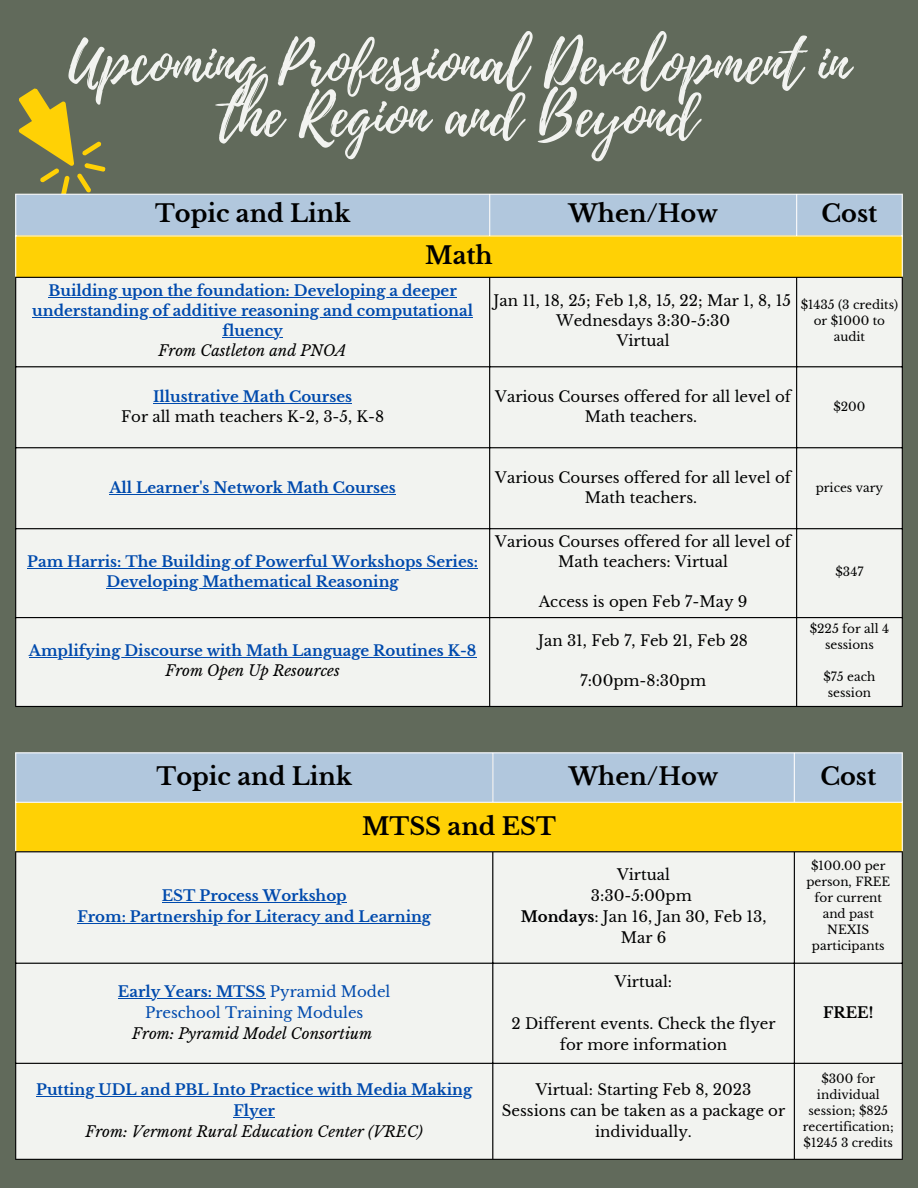
<style>
.page{position:relative;width:918px;height:1188px;background:#616a5b}
.page>*{position:absolute;margin:0;border:0;box-sizing:border-box;transform-origin:0 0}
.t1{font:58.8px/52.7px "Playlist Script";color:#f2f3f0;text-align:center}
.t2{font:700 24px "Libre Baskerville";color:#000}
.t3{font:15px/21px "Libre Baskerville";color:#000;text-align:center}
.t4{font:700 15px/20px "Libre Baskerville";color:#004aad;text-align:center}
.t5{font:italic 15px "Libre Baskerville";color:#000}
.t6{font:15px/21px "Libre Baskerville";color:#004aad;text-align:center}
.t7{font:700 15px "Libre Baskerville";color:#000}
.t8{font:12px/16px "Libre Baskerville";color:#000;text-align:center}
.s1{font-weight:700}
</style>
<div class="page">
<svg style="left:15px;top:88px;width:888px;height:147px"></svg>
<div style="left:15px;top:236px;width:888px;height:42px;background:#ffd105"></div>
<div style="left:16px;top:278px;width:886px;height:428px;background:#f2f3f0"></div>
<hr style="left:49px;top:297px;width:408px;height:1px;background:#004aad">
<hr style="left:32px;top:317px;width:441px;height:1px;background:#004aad">
<hr style="left:222px;top:337px;width:61px;height:1px;background:#004aad">
<hr style="left:153px;top:403px;width:199px;height:1px;background:#004aad">
<hr style="left:109px;top:494px;width:287px;height:1px;background:#004aad">
<hr style="left:27px;top:568px;width:451px;height:1px;background:#004aad">
<hr style="left:107px;top:588px;width:292px;height:1px;background:#004aad">
<hr style="left:29px;top:657px;width:447px;height:1px;background:#004aad">
<hr style="left:15px;top:195px;width:1px;height:82px;background:#fff">
<hr style="left:489px;top:195px;width:1px;height:40px;background:#fff">
<hr style="left:796px;top:195px;width:1px;height:40px;background:#fff">
<hr style="left:902px;top:195px;width:1px;height:82px;background:#fff">
<hr style="left:15px;top:194px;width:888px;height:1px;background:#fff">
<hr style="left:15px;top:235px;width:888px;height:1px;background:#fff">
<hr style="left:15px;top:278px;width:1px;height:428px;background:#000">
<hr style="left:489px;top:278px;width:1px;height:428px;background:#000">
<hr style="left:796px;top:278px;width:1px;height:428px;background:#000">
<hr style="left:902px;top:278px;width:1px;height:428px;background:#000">
<hr style="left:15px;top:277px;width:888px;height:1px;background:#000">
<hr style="left:15px;top:366px;width:888px;height:1px;background:#000">
<hr style="left:15px;top:447px;width:888px;height:1px;background:#000">
<hr style="left:15px;top:528px;width:888px;height:1px;background:#000">
<hr style="left:15px;top:617px;width:888px;height:1px;background:#000">
<hr style="left:15px;top:706px;width:888px;height:1px;background:#000">
<div style="left:16px;top:753px;width:886px;height:49px;background:#b1c7dd"></div>
<div style="left:15px;top:802px;width:888px;height:50px;background:#ffd105"></div>
<div style="left:16px;top:852px;width:886px;height:307px;background:#f2f3f0"></div>
<hr style="left:162px;top:902px;width:185px;height:1px;background:#004aad">
<hr style="left:77px;top:923px;width:354px;height:1px;background:#004aad">
<hr style="left:118px;top:998px;width:147px;height:1px;background:#004aad">
<hr style="left:36px;top:1096px;width:436px;height:1px;background:#004aad">
<hr style="left:233px;top:1117px;width:42px;height:1px;background:#004aad">
<hr style="left:15px;top:753px;width:1px;height:98px;background:#fff">
<hr style="left:492px;top:753px;width:1px;height:49px;background:#fff">
<hr style="left:794px;top:753px;width:1px;height:49px;background:#fff">
<hr style="left:902px;top:753px;width:1px;height:98px;background:#fff">
<hr style="left:15px;top:752px;width:888px;height:1px;background:#fff">
<hr style="left:15px;top:802px;width:888px;height:1px;background:#fff">
<hr style="left:15px;top:852px;width:1px;height:307px;background:#000">
<hr style="left:492px;top:852px;width:1px;height:307px;background:#000">
<hr style="left:794px;top:852px;width:1px;height:307px;background:#000">
<hr style="left:902px;top:852px;width:1px;height:307px;background:#000">
<hr style="left:15px;top:851px;width:888px;height:1px;background:#000">
<hr style="left:15px;top:963px;width:888px;height:1px;background:#000">
<hr style="left:15px;top:1063px;width:888px;height:1px;background:#000">
<hr style="left:15px;top:1159px;width:888px;height:1px;background:#000">
<h1 class="t1" style="left:69px;top:39px;width:782px">Upcoming Professional Development in the Region and Beyond</h1>
<h2 class="t2" style="left:155px;top:199px;width:197px">Topic and Link</h2>
<h2 class="t2" style="left:569px;top:199px;width:151px">When/How</h2>
<h2 class="t2" style="left:822px;top:199px;width:57px">Cost</h2>
<h2 class="t2" style="left:425px;top:241px;width:69px">Math</h2>
<p class="t4" style="left:32px;top:281px;width:442px">Building upon the foundation: Developing a deeper understanding of additive reasoning and computational fluency</p>
<p class="t5" style="left:159px;top:342px;width:190px">From Castleton and PNOA</p>
<p class="t3" style="left:494px;top:291px;width:299px;line-height:20px">Jan 11, 18, 25; Feb 1,8, 15, 22; Mar 1, 8, 15<br>Wednesdays 3:30-5:30<br>Virtual</p>
<p class="t8" style="left:801px;top:297px;width:99px">$1435 (3 credits) or $1000 to audit</p>
<p class="t4" style="left:153px;top:387px;width:200px">Illustrative Math Courses</p>
<p class="t3" style="left:121px;top:406px;width:265px">For all math teachers K-2, 3-5, K-8</p>
<p class="t3" style="left:495px;top:387px;width:297px;line-height:20px">Various Courses offered for all level of<br>Math teachers.</p>
<p class="t8" style="left:833px;top:399px;width:33px">$200</p>
<p class="t4" style="left:109px;top:477px;width:288px">All Learner's Network Math Courses</p>
<p class="t3" style="left:495px;top:467px;width:297px;line-height:20px">Various Courses offered for all level of<br>Math teachers.</p>
<p class="t8" style="left:816px;top:479px;width:69px">prices vary</p>
<p class="t4" style="left:27px;top:551px;width:452px">Pam Harris: The Building of Powerful Workshops Series:<br>Developing Mathematical Reasoning</p>
<p class="t4" style="left:29px;top:640px;width:449px">Amplifying Discourse with Math Language Routines K-8</p>
<p class="t5" style="left:166px;top:661px;width:176px">From Open Up Resources</p>
<p class="t3" style="left:495px;top:531px;width:297px;line-height:20px">Various Courses offered for all level of<br>Math teachers: Virtual</p>
<p class="t3" style="left:539px;top:591px;width:210px">Access is open Feb 7-May 9</p>
<p class="t3" style="left:538px;top:630px;width:211px">Jan 31, Feb 7, Feb 21, Feb 28</p>
<p class="t3" style="left:580px;top:670px;width:127px">7:00pm-8:30pm</p>
<p class="t8" style="left:836px;top:563px;width:29px">$347</p>
<p class="t8" style="left:810px;top:620px;width:81px">$225 for all 4 sessions</p>
<p class="t8" style="left:823px;top:668px;width:53px">$75 each session</p>
<h2 class="t2" style="left:157px;top:762px;width:197px">Topic and Link</h2>
<h2 class="t2" style="left:569px;top:762px;width:151px">When/How</h2>
<h2 class="t2" style="left:820px;top:762px;width:57px">Cost</h2>
<h2 class="t2" style="left:362px;top:811px;width:195px">MTSS and EST</h2>
<p class="t4" style="left:77px;top:885px;width:355px;line-height:21px">EST Process Workshop<br>From: Partnership for Literacy and Learning</p>
<p class="t6" style="left:118px;top:981px;width:274px"><span class="s1">Early Years: MTSS</span> Pyramid Model<br>Preschool Training Modules</p>
<p class="t5" style="left:132px;top:1024px;width:241px">From: Pyramid Model Consortium</p>
<p class="t4" style="left:36px;top:1079px;width:437px;line-height:21px">Putting UDL and PBL Into Practice with Media Making<br>Flyer</p>
<p class="t5" style="left:85px;top:1122px;width:339px">From: Vermont Rural Education Center (VREC)</p>
<p class="t3" style="left:521px;top:864px;width:247px">Virtual<br>3:30-5:00pm<br><span class="s1">Mondays</span>: Jan 16, Jan 30, Feb 13,<br>Mar 6</p>
<p class="t8" style="left:806px;top:858px;width:85px">$100.00 per person, FREE for current and past<br>NEXIS participants</p>
<p class="t3" style="left:615px;top:971px;width:59px">Virtual:</p>
<p class="t3" style="left:511px;top:1013px;width:266px">2 Different events. Check the flyer for more information</p>
<p class="t7" style="left:823px;top:1003px;width:52px">FREE!</p>
<p class="t3" style="left:502px;top:1079px;width:285px">Virtual: Starting Feb 8, 2023<br>Sessions can be taken as a package or individually.</p>
<p class="t8" style="left:803px;top:1070px;width:92px">$300 for individual session; $825 recertification; $1245 3 credits</p>
</div>
